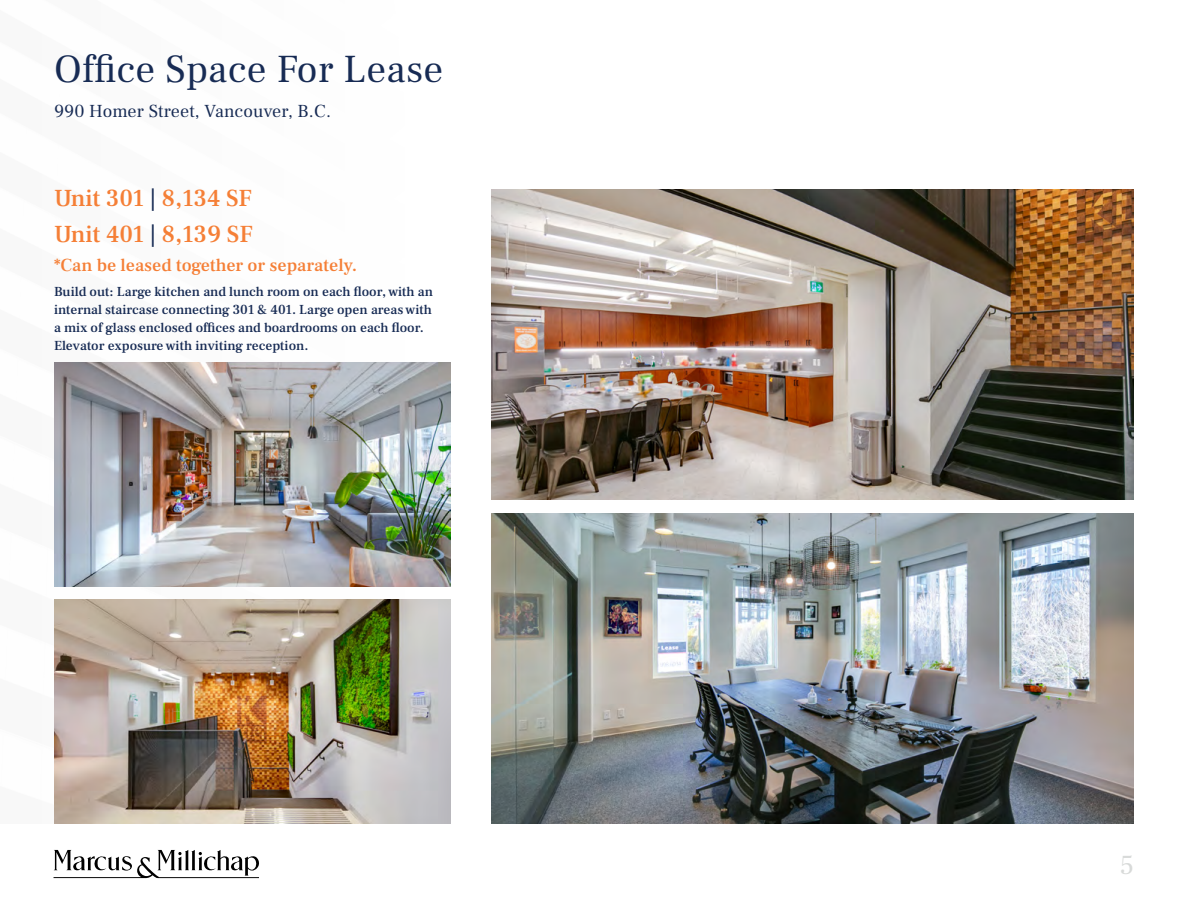
<style>
.page{position:relative;width:1188px;height:918px;background:#fff}
.page>*{position:absolute;margin:0;border:0;box-sizing:border-box;transform-origin:0 0}
.t1{font:39px "Frank Ruhl Libre";letter-spacing:.01em;color:#172b54}
.t2{font:27px "Frank Ruhl Libre";color:#d8dad9}
.t3{font:500 24px/35.5px "Frank Ruhl Libre";color:#f57f36}
.t4{font:500 18px "Frank Ruhl Libre";color:#f57f36}
.t5{font:18px "Frank Ruhl Libre";letter-spacing:.01em;color:#172b54}
.t6{font:500 13.5px/18px "Frank Ruhl Libre";color:#172b54}
.s1{color:#172b54}
</style>
<div class="page">
<svg style="left:54px;top:850px;width:205px;height:28px"></svg>
<img style="left:491px;top:189px;width:643px;height:310px">
<img style="left:491px;top:513px;width:643px;height:311px">
<img style="left:54px;top:363px;width:397px;height:224px">
<img style="left:54px;top:600px;width:397px;height:224px">
<h1 class="t1" style="left:54px;top:45px;width:391px">Office Space For Lease</h1>
<h3 class="t5" style="left:54px;top:100px;width:279px">990 Homer Street, Vancouver, B.C.</h3>
<h3 class="t3" style="left:54px;top:180px;width:200px">Unit 301 <span class="s1">|</span> 8,134 SF<br>Unit 401 <span class="s1">|</span> 8,139 SF</h3>
<h3 class="t4" style="left:54px;top:254px;width:305px">*Can be leased together or separately.</h3>
<p class="t6" style="left:54px;top:283px;width:381px">Build out: Large kitchen and lunch room on each floor, with an internal staircase connecting 301 &amp; 401. Large open areas with a mix of glass enclosed offices and boardrooms on each floor.<br>Elevator exposure with inviting reception.</p>
<h2 class="t2" style="left:1120px;top:849px;width:16px">5</h2>
</div>
